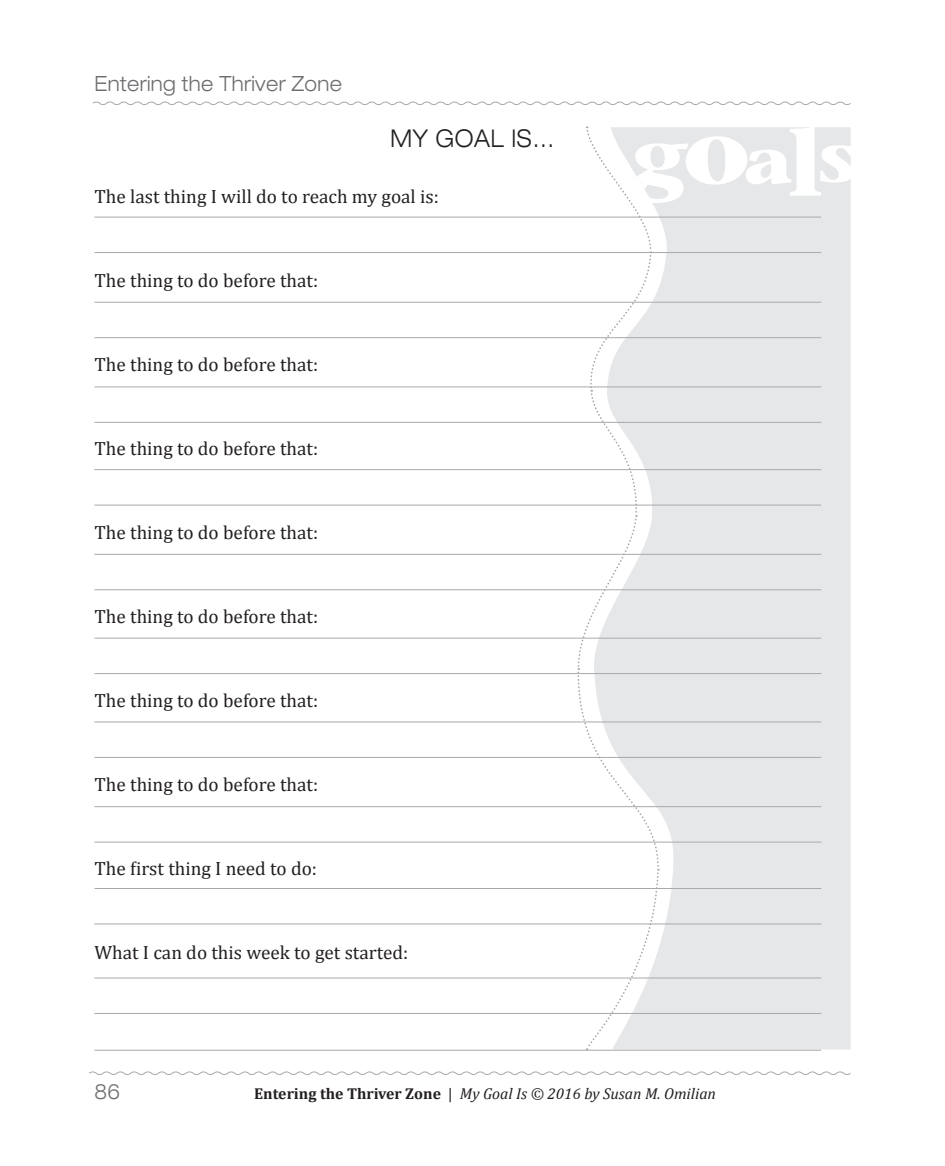
<style>
.page{position:relative;width:945px;height:1166px;background:#fff}
.page>*{position:absolute;margin:0;border:0;box-sizing:border-box;transform-origin:0 0}
.t1{font:300 expanded 24.5px "Helvetica Neue";color:#231f20;scale:.9 1}
.t2{font:300 expanded 21px "Helvetica Neue";letter-spacing:.02em;color:#6c6d70;scale:.9 1}
.t3{font:19.25px "Cambria";color:#231f20}
.t4{font:italic 15.75px "Cambria";color:#231f20}
.s1{font-weight:700;font-style:normal}
.s2{font-style:normal}
</style>
<div class="page">
<svg style="left:92px;top:101px;width:759px;height:4px"></svg>
<svg style="left:89px;top:1071px;width:762px;height:4px"></svg>
<svg style="left:577px;top:126px;width:274px;height:924px"></svg>
<hr style="left:94px;top:252px;width:727px;height:1px;background:#a8a9ad">
<hr style="left:94px;top:337px;width:727px;height:1px;background:#a8a9ad">
<hr style="left:94px;top:422px;width:727px;height:1px;background:#a8a9ad">
<hr style="left:94px;top:504px;width:727px;height:1px;background:#a8a9ad">
<hr style="left:94px;top:589px;width:727px;height:1px;background:#a8a9ad">
<hr style="left:94px;top:673px;width:727px;height:1px;background:#a8a9ad">
<hr style="left:94px;top:757px;width:727px;height:1px;background:#a8a9ad">
<hr style="left:94px;top:841px;width:727px;height:1px;background:#a8a9ad">
<hr style="left:94px;top:923px;width:727px;height:1px;background:#a8a9ad">
<hr style="left:94px;top:1013px;width:727px;height:1px;background:#a8a9ad">
<hr style="left:94px;top:1049px;width:727px;height:1px;background:#a8a9ad">
<hr style="left:94px;top:217px;width:727px;height:1px;background:#a8a9ad">
<hr style="left:94px;top:302px;width:727px;height:1px;background:#a8a9ad">
<hr style="left:94px;top:386px;width:727px;height:1px;background:#a8a9ad">
<hr style="left:94px;top:469px;width:727px;height:1px;background:#a8a9ad">
<hr style="left:94px;top:554px;width:727px;height:1px;background:#a8a9ad">
<hr style="left:94px;top:637px;width:727px;height:1px;background:#a8a9ad">
<hr style="left:94px;top:721px;width:727px;height:1px;background:#a8a9ad">
<hr style="left:94px;top:806px;width:727px;height:1px;background:#a8a9ad">
<hr style="left:94px;top:888px;width:727px;height:1px;background:#a8a9ad">
<hr style="left:94px;top:977px;width:727px;height:1px;background:#a8a9ad">
<p class="t2" style="left:94px;top:71px;width:276px">Entering the Thriver Zone</p>
<p class="t1" style="left:391px;top:124px;width:184px">My Goal Is…</p>
<p class="t3" style="left:94px;top:185px;width:346px">The last thing I will do to reach my goal is:</p>
<p class="t3" style="left:94px;top:269px;width:225px">The thing to do before that:</p>
<p class="t3" style="left:94px;top:353px;width:225px">The thing to do before that:</p>
<p class="t3" style="left:94px;top:437px;width:225px">The thing to do before that:</p>
<p class="t3" style="left:94px;top:521px;width:225px">The thing to do before that:</p>
<p class="t3" style="left:94px;top:605px;width:225px">The thing to do before that:</p>
<p class="t3" style="left:94px;top:689px;width:225px">The thing to do before that:</p>
<p class="t3" style="left:94px;top:773px;width:225px">The thing to do before that:</p>
<p class="t3" style="left:94px;top:857px;width:224px">The first thing I need to do:</p>
<p class="t3" style="left:94px;top:941px;width:315px">What I can do this week to get started:</p>
<p class="t2" style="left:94px;top:1079px;width:30px">86</p>
<p class="t4" style="left:254px;top:1084px;width:463px"><span class="s1">Entering the Thriver Zone</span> <span class="s2">|</span> My Goal Is © 2016 by Susan M. Omilian</p>
</div>
